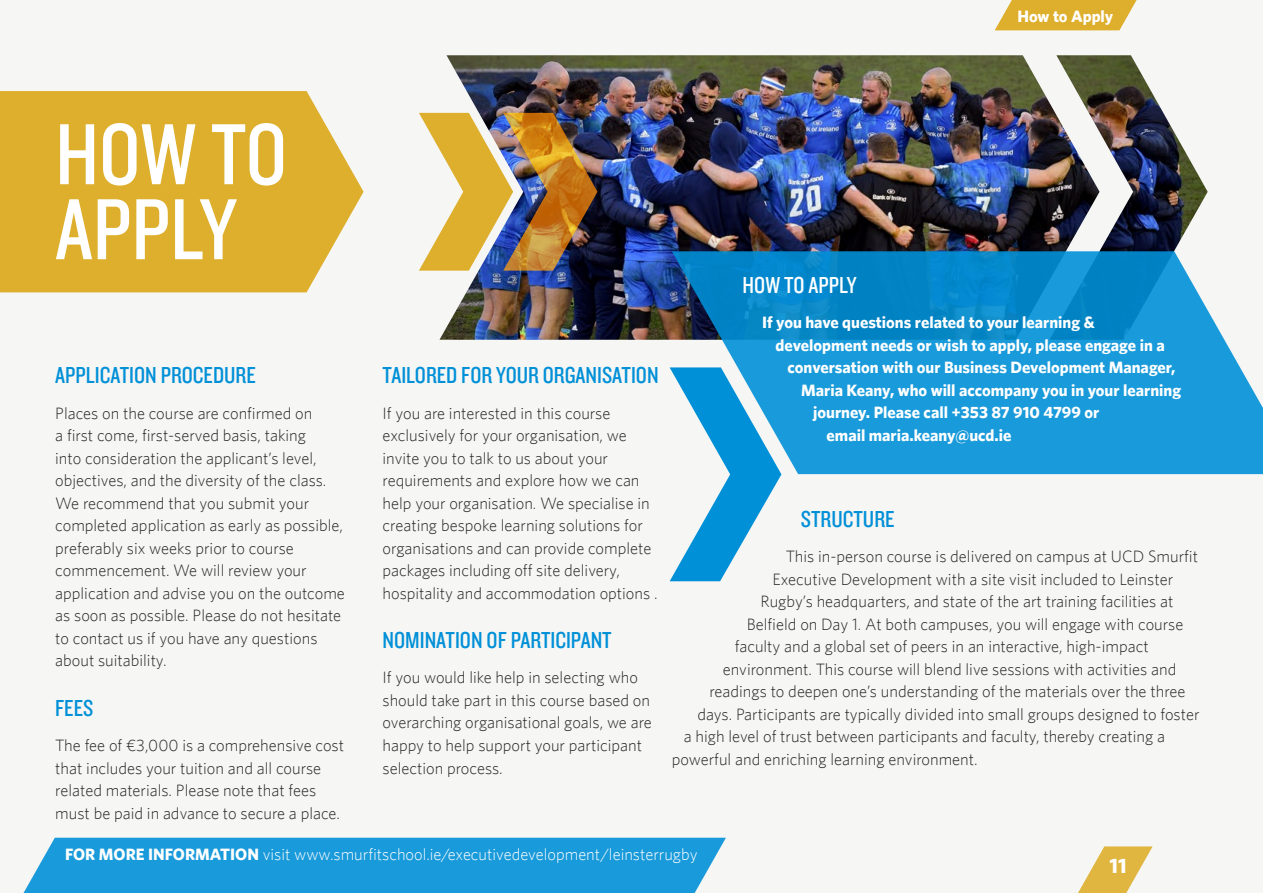
<style>
.page{position:relative;width:1263px;height:893px;background:#f6f6f5}
.page>*{position:absolute;margin:0;border:0;box-sizing:border-box;transform-origin:0 0}
.heads{font:90px/75px "Knockout HTF29 Junior Liteweight";color:#fff}
.second_heads{font:24px "Knockout HTF29 Junior Liteweight";color:#0090d7}
.second_heads-2{font:24px "Knockout HTF29 Junior Liteweight";color:#fff}
.Body{font:700 21px "Whitney";color:#fff}
.Body-2{font:300 16.5px/22.5px "Whitney";color:#262626}
.Body-3{font:700 16.5px "Whitney";color:#fff}
.Body-4{font:300 16.5px "Whitney";color:#fff}
.s1{font-weight:700}
</style>
<div class="page">
<img style="left:439px;top:55px;width:769px;height:285px">
<svg style="left:670px;top:367px;width:111px;height:214px"></svg>
<svg style="left:672px;top:251px;width:591px;height:223px;background:#289bd4"></svg>
<svg style="left:1078px;top:846px;width:74px;height:47px"></svg>
<svg style="left:0;top:91px;width:364px;height:201px;background:#dfb43b"></svg>
<div style="left:23px;top:838px;width:703px;height:55px;background:#199ada"></div>
<img style="left:419px;top:113px;width:178px;height:158px">
<svg style="left:995px;top:0;width:141px;height:30px;background:#e0b743"></svg>
<p class="Body-3" style="left:1017px;top:6px;width:97px">How to Apply</p>
<p class="heads" style="left:55px;top:119px;width:233px">HOW TO<br>APPLY</p>
<p class="second_heads" style="left:55px;top:363px;width:202px">APPLICATION PROCEDURE</p>
<p class="Body-2" style="left:55px;top:401px;width:291px">Places on the course are confirmed on<br>a first come, first-served basis, taking<br>into consideration the applicant’s level, objectives, and the diversity of the class.<br>We recommend that you submit your completed application as early as possible, preferably six weeks prior to course commencement. We will review your application and advise you on the outcome as soon as possible. Please do not hesitate to contact us if you have any questions about suitability.</p>
<p class="second_heads" style="left:55px;top:696px;width:40px">FEES</p>
<p class="Body-2" style="left:55px;top:734px;width:290px">The fee of ¤3,000 is a comprehensive cost that includes your tuition and all course related materials. Please note that fees must be paid in advance to secure a place.</p>
<p class="second_heads" style="left:383px;top:363px;width:278px">TAILORED FOR YOUR ORGANISATION</p>
<p class="Body-2" style="left:383px;top:401px;width:276px">If you are interested in this course exclusively for your organisation, we invite you to talk to us about your requirements and explore how we can help your organisation. We specialise in creating bespoke learning solutions for organisations and can provide complete packages including off site delivery, hospitality and accommodation options .</p>
<p class="second_heads" style="left:383px;top:628px;width:231px">NOMINATION OF PARTICIPANT</p>
<p class="Body-2" style="left:383px;top:666px;width:271px">If you would like help in selecting who should take part in this course based on overarching organisational goals, we are happy to help support your participant selection process.</p>
<p class="second_heads-2" style="left:743px;top:273px;width:116px">HOW TO APPLY</p>
<p class="Body-3" style="left:762px;top:312px;width:334px">If you have questions related to your learning &amp;</p>
<p class="Body-3" style="left:776px;top:335px;width:391px">development needs or wish to apply, please engage in a</p>
<p class="Body-3" style="left:788px;top:357px;width:389px">conversation with our Business Development Manager,</p>
<p class="Body-3" style="left:801px;top:380px;width:382px">Maria Keany, who will accompany you in your learning</p>
<p class="Body-3" style="left:813px;top:402px;width:288px">journey. Please call +353 87 910 4799 or</p>
<p class="Body-3" style="left:827px;top:425px;width:186px">email maria.keany@ucd.ie</p>
<p class="second_heads" style="left:801px;top:507px;width:95px">STRUCTURE</p>
<p class="Body-2" style="left:786px;top:545px;width:414px">This in-person course is delivered on campus at UCD Smurfit</p>
<p class="Body-2" style="left:772px;top:567px;width:402px">Executive Development with a site visit included to Leinster</p>
<p class="Body-2" style="left:760px;top:590px;width:415px">Rugby’s headquarters, and state of the art training facilities at</p>
<p class="Body-2" style="left:747px;top:612px;width:438px">Belfield on Day 1. At both campuses, you will engage with course</p>
<p class="Body-2" style="left:735px;top:635px;width:415px">faculty and a global set of peers in an interactive, high-impact</p>
<p class="Body-2" style="left:723px;top:657px;width:455px">environment. This course will blend live sessions with activities and</p>
<p class="Body-2" style="left:709px;top:680px;width:478px">readings to deepen one’s understanding of the materials over the three</p>
<p class="Body-2" style="left:697px;top:702px;width:504px">days. Participants are typically divided into small groups designed to foster</p>
<p class="Body-2" style="left:684px;top:725px;width:483px">a high level of trust between participants and faculty, thereby creating a</p>
<p class="Body-2" style="left:672px;top:747px;width:307px">powerful and enriching learning environment.</p>
<p class="Body-4" style="left:65px;top:844px;width:634px"><span class="s1">FOR MORE INFORMATION</span> visit www.smurfitschool.ie/executivedevelopment/leinsterrugby</p>
<p class="Body" style="left:1109px;top:853px;width:19px">11</p>
</div>
